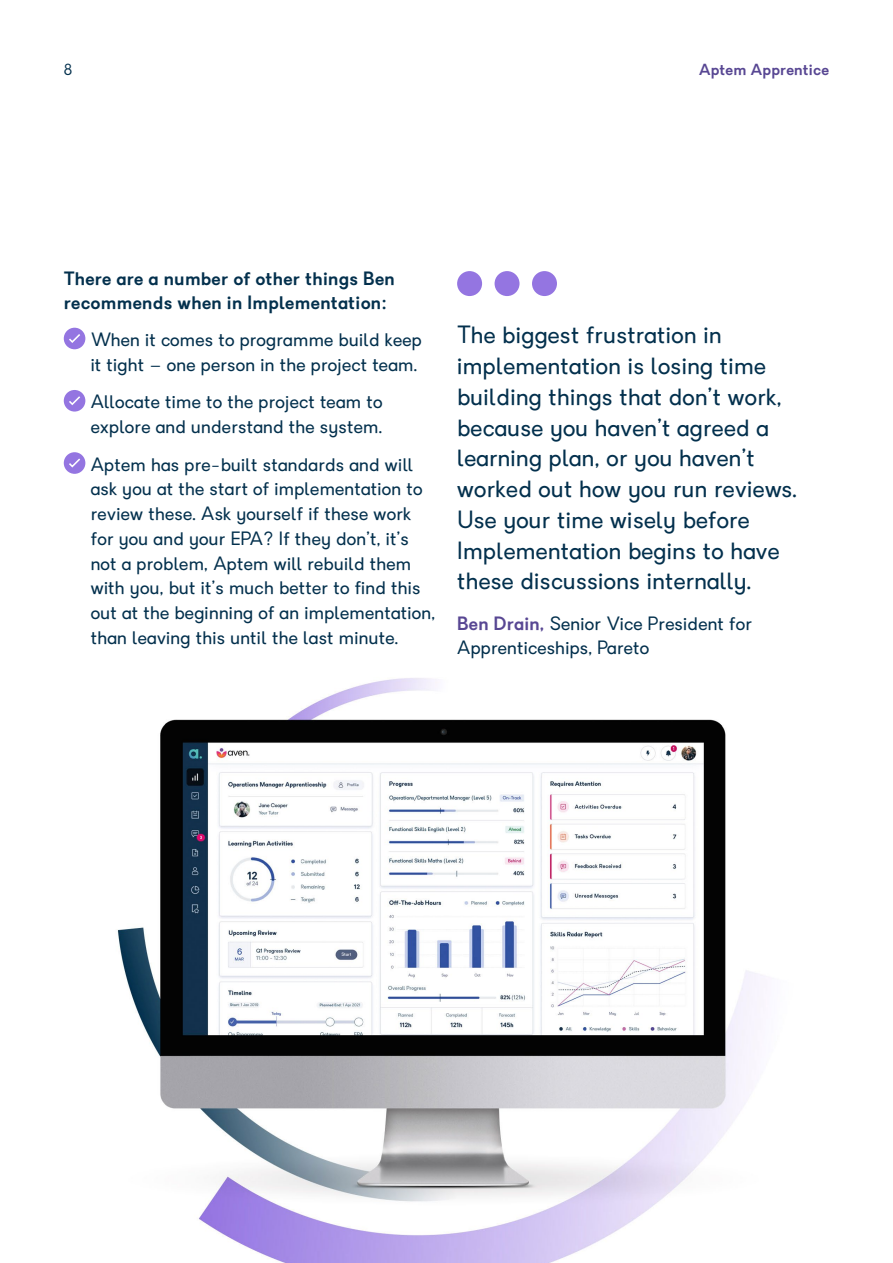
<style>
.page{position:relative;width:893px;height:1263px;background:#fff}
.page>*{position:absolute;margin:0;border:0;box-sizing:border-box;transform-origin:0 0}
.Body_Copy_12_16_5pt{font:23.25px/30.8px "Granary";letter-spacing:.02em;color:#03304d}
.Body_Copy_12_16_5pt-2{font:18px/24.8px "Granary";letter-spacing:.02em;color:#03304d}
.Body_Copy_12_16_5pt-3{font:600 18px/24px "Granary";letter-spacing:.02em;color:#03304d}
.Standfirst_12_17pt{font:18px/24px "Granary";letter-spacing:.02em;color:#03304d}
.t1{font:600 15px "Granary";letter-spacing:.02em;color:#584793}
.t2{font:15px "Granary";color:#03304d}
.s1{font-weight:600;color:#584793}
</style>
<div class="page">
<img style="left:63px;top:271px;width:702px;height:992px">
<div style="left:64px;top:328px;width:21px;height:21px;background:#9475e1;border-radius:50%"></div>
<svg style="left:69px;top:334px;width:11px;height:9px"></svg>
<div style="left:64px;top:390px;width:21px;height:22px;background:#9475e1;border-radius:50%"></div>
<svg style="left:69px;top:396px;width:11px;height:9px"></svg>
<div style="left:64px;top:452px;width:21px;height:22px;background:#9475e1;border-radius:50%"></div>
<svg style="left:69px;top:458px;width:11px;height:10px"></svg>
<div style="left:457px;top:271px;width:25px;height:25px;background:#9475e1;border-radius:50%"></div>
<div style="left:495px;top:271px;width:24px;height:25px;background:#9475e1;border-radius:50%"></div>
<div style="left:532px;top:271px;width:25px;height:25px;background:#9475e1;border-radius:50%"></div>
<p class="t2" style="left:64px;top:60px;width:10px">8</p>
<p class="t1" style="left:699px;top:60px;width:132px">Aptem Apprentice</p>
<p class="Body_Copy_12_16_5pt-3" style="left:64px;top:266px;width:332px">There are a number of other things Ben recommends when in Implementation:</p>
<p class="Body_Copy_12_16_5pt-2" style="left:91px;top:328px;width:332px">When it comes to programme build keep it tight – one person in the project team.</p>
<p class="Body_Copy_12_16_5pt-2" style="left:91px;top:390px;width:293px">Allocate time to the project team to explore and understand the system.</p>
<p class="Body_Copy_12_16_5pt-2" style="left:91px;top:452px;width:346px">Aptem has pre-built standards and will ask you at the start of implementation to review these. Ask yourself if these work for you and your EPA? If they don’t, it’s not a problem, Aptem will rebuild them with you, but it’s much better to find this out at the beginning of an implementation, than leaving this until the last minute.</p>
<p class="Body_Copy_12_16_5pt" style="left:457px;top:320px;width:341px">The biggest frustration in implementation is losing time building things that don’t work, because you haven’t agreed a learning plan, or you haven’t worked out how you run reviews.<br>Use your time wisely before<br>Implementation begins to have these discussions internally.</p>
<p class="Standfirst_12_17pt" style="left:457px;top:612px;width:296px"><span class="s1">Ben Drain,</span> Senior Vice President for<br>Apprenticeships, Pareto</p>
</div>
